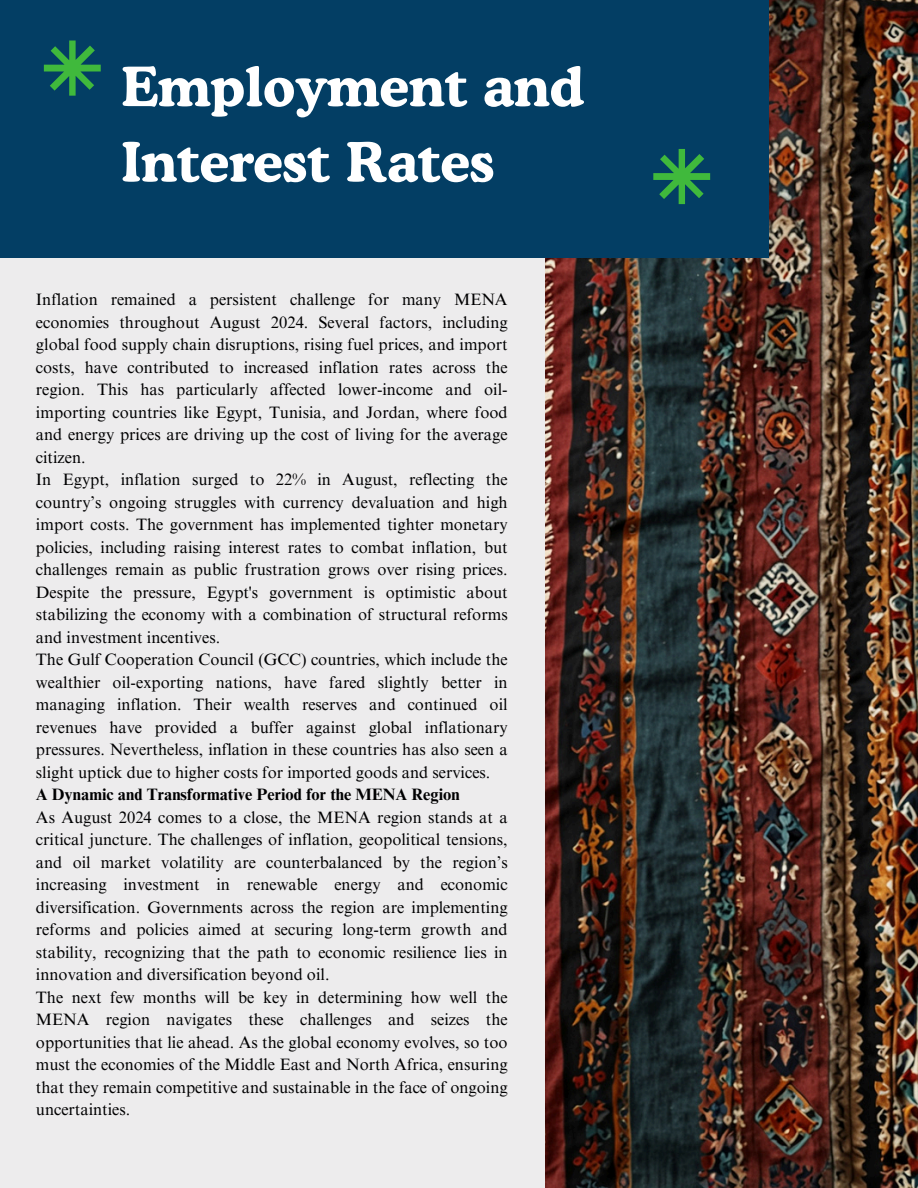
<style>
.page{position:relative;width:918px;height:1188px;background:#edeced}
.page>*{position:absolute;margin:0;border:0;box-sizing:border-box;transform-origin:0 0}
.t1{font:700 54.15px/75.3px "Cooper BT";color:#fff}
.t2{font:16.5px/22.5px "Times NRMT Pro";color:#000001;text-align:justify}
.t3{font:700 16.5px "Times NRMT Pro";color:#000001}
</style>
<div class="page">
<img style="left:546px;top:0;width:372px;height:1188px">
<div style="left:0;top:0;width:769px;height:258px;background:#033e64"></div>
<svg style="left:44px;top:41px;width:57px;height:55px"></svg>
<svg style="left:653px;top:149px;width:57px;height:55px"></svg>
<p class="t1" style="left:122px;top:48px;width:464px">Employment and<br>Interest Rates</p>
<p class="t2" style="left:36px;top:291px;width:473px">Inflation remained a persistent challenge for many MENA economies throughout August 2024. Several factors, including global food supply chain disruptions, rising fuel prices, and import costs, have contributed to increased inflation rates across the region. This has particularly affected lower-income and oil&shy;importing countries like Egypt, Tunisia, and Jordan, where food and energy prices are driving up the cost of living for the average citizen.</p>
<h1 class="t2" style="left:36px;top:471px;width:473px">In Egypt, inflation surged to 22% in August, reflecting the country’s ongoing struggles with currency devaluation and high import costs. The government has implemented tighter monetary policies, including raising interest rates to combat inflation, but challenges remain as public frustration grows over rising prices.<br>Despite the pressure, Egypt's government is optimistic about stabilizing the economy with a combination of structural reforms and investment incentives.</h1>
<p class="t2" style="left:36px;top:651px;width:473px">The Gulf Cooperation Council (GCC) countries, which include the wealthier oil-exporting nations, have fared slightly better in managing inflation. Their wealth reserves and continued oil revenues have provided a buffer against global inflationary pressures. Nevertheless, inflation in these countries has also seen a slight uptick due to higher costs for imported goods and services.</p>
<p class="t3" style="left:36px;top:789px;width:425px">A Dynamic and Transformative Period for the MENA Region</p>
<p class="t2" style="left:36px;top:808px;width:473px">As August 2024 comes to a close, the MENA region stands at a critical juncture. The challenges of inflation, geopolitical tensions, and oil market volatility are counterbalanced by the region’s increasing investment in renewable energy and economic diversification. Governments across the region are implementing reforms and policies aimed at securing long-term growth and stability, recognizing that the path to economic resilience lies in innovation and diversification beyond oil.</p>
<p class="t2" style="left:36px;top:988px;width:473px">The next few months will be key in determining how well the MENA region navigates these challenges and seizes the opportunities that lie ahead. As the global economy evolves, so too must the economies of the Middle East and North Africa, ensuring that they remain competitive and sustainable in the face of ongoing uncertainties.</p>
</div>
